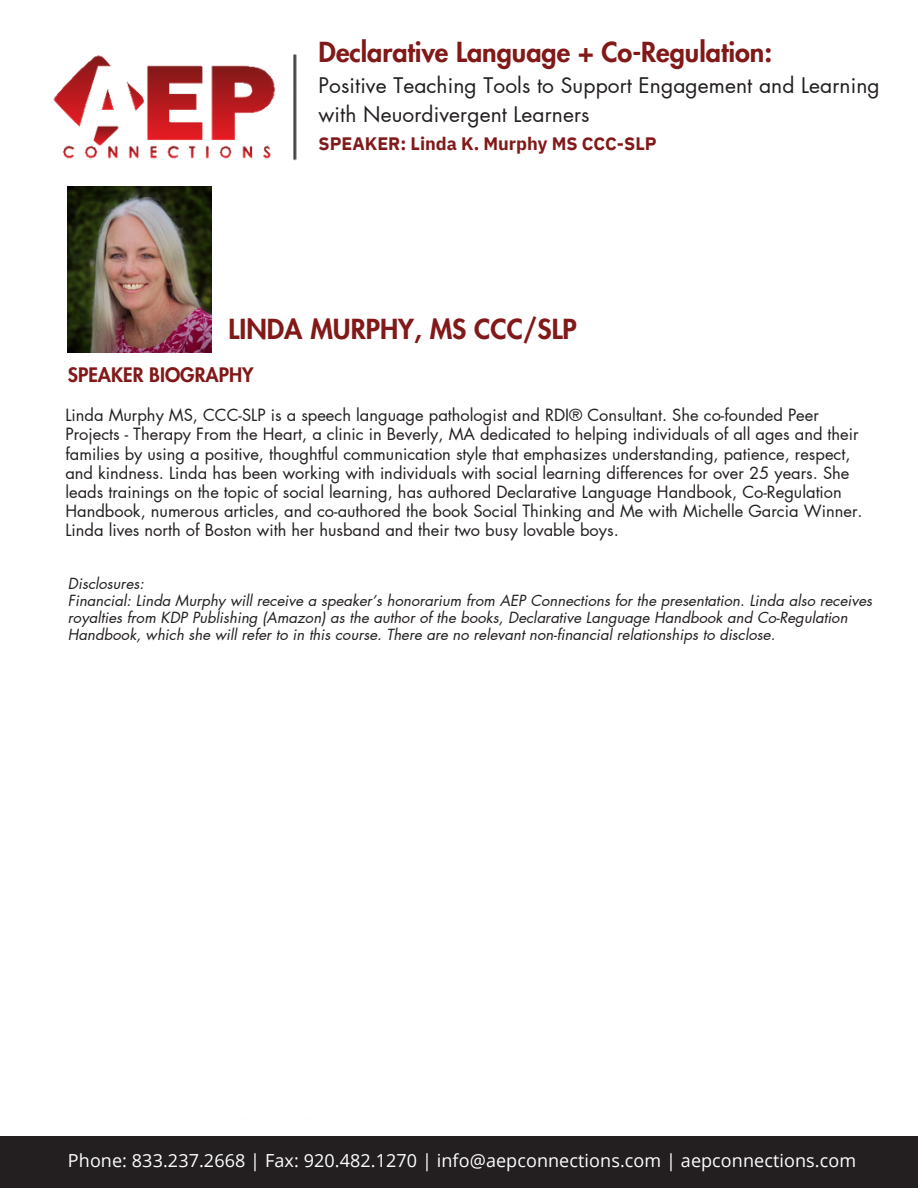
<style>
.page{position:relative;width:918px;height:1188px;background:#fff}
.page>*{position:absolute;margin:0;border:0;box-sizing:border-box;transform-origin:0 0}
.t1{font:800 27px "Futura LT Pro";color:#821919}
.t2{font:21px/29.2px "Futura LT Pro";letter-spacing:.005em;color:#231f20}
.t3{font:800 19.5px "Futura LT Pro";color:#821919}
.t4{font:18px "Open Sans";letter-spacing:.005em;color:#fff}
.t5{font:700 18px "IBM Plex Sans";color:#821919}
.t6{font:16.5px/19.2px "Futura LT Pro";color:#231f20}
.t7{font:italic 15px/16.8px "Futura LT Pro";color:#231f20}
</style>
<div class="page">
<div style="left:0;top:1136px;width:918px;height:52px;background:#231f20"></div>
<img style="left:53px;top:55px;width:223px;height:104px">
<img style="left:294px;top:54px;width:3px;height:107px">
<img style="left:68px;top:187px;width:144px;height:165px">
<p class="t1" style="left:319px;top:39px;width:455px">Declarative Language + Co-Regulation:</p>
<p class="t2" style="left:319px;top:71px;width:563px">Positive Teaching Tools to Support Engagement and Learning with Neuordivergent Learners</p>
<h6 class="t5" style="left:319px;top:132px;width:340px">SPEAKER: Linda K. Murphy MS CCC-SLP</h6>
<p class="t1" style="left:229px;top:317px;width:350px">LINDA MURPHY, MS CCC/SLP</p>
<p class="t3" style="left:68px;top:366px;width:187px">SPEAKER BIOGRAPHY</p>
<p class="t6" style="left:65px;top:406px;width:799px">Linda Murphy MS, CCC-SLP is a speech language pathologist and RDI® Consultant. She co-founded Peer Projects - Therapy From the Heart, a clinic in Beverly, MA dedicated to helping individuals of all ages and their families by using a positive, thoughtful communication style that emphasizes understanding, patience, respect, and kindness. Linda has been working with individuals with social learning differences for over 25 years. She leads trainings on the topic of social learning, has authored Declarative Language Handbook, Co-Regulation Handbook, numerous articles, and co-authored the book Social Thinking and Me with Michelle Garcia Winner.<br>Linda lives north of Boston with her husband and their two busy lovable boys.</p>
<p class="t7" style="left:68px;top:576px;width:78px">Disclosures:</p>
<h6 class="t7" style="left:68px;top:593px;width:806px">Financial: Linda Murphy will receive a speaker’s honorarium from AEP Connections for the presentation. Linda also receives royalties from KDP Publishing (Amazon) as the author of the books, Declarative Language Handbook and Co-Regulation<br>Handbook, which she will refer to in this course. There are no relevant non-financial relationships to disclose.</h6>
<p class="t4" style="left:68px;top:1148px;width:790px">Phone: 833.237.2668 | Fax: 920.482.1270 | info@aepconnections.com | aepconnections.com</p>
</div>
